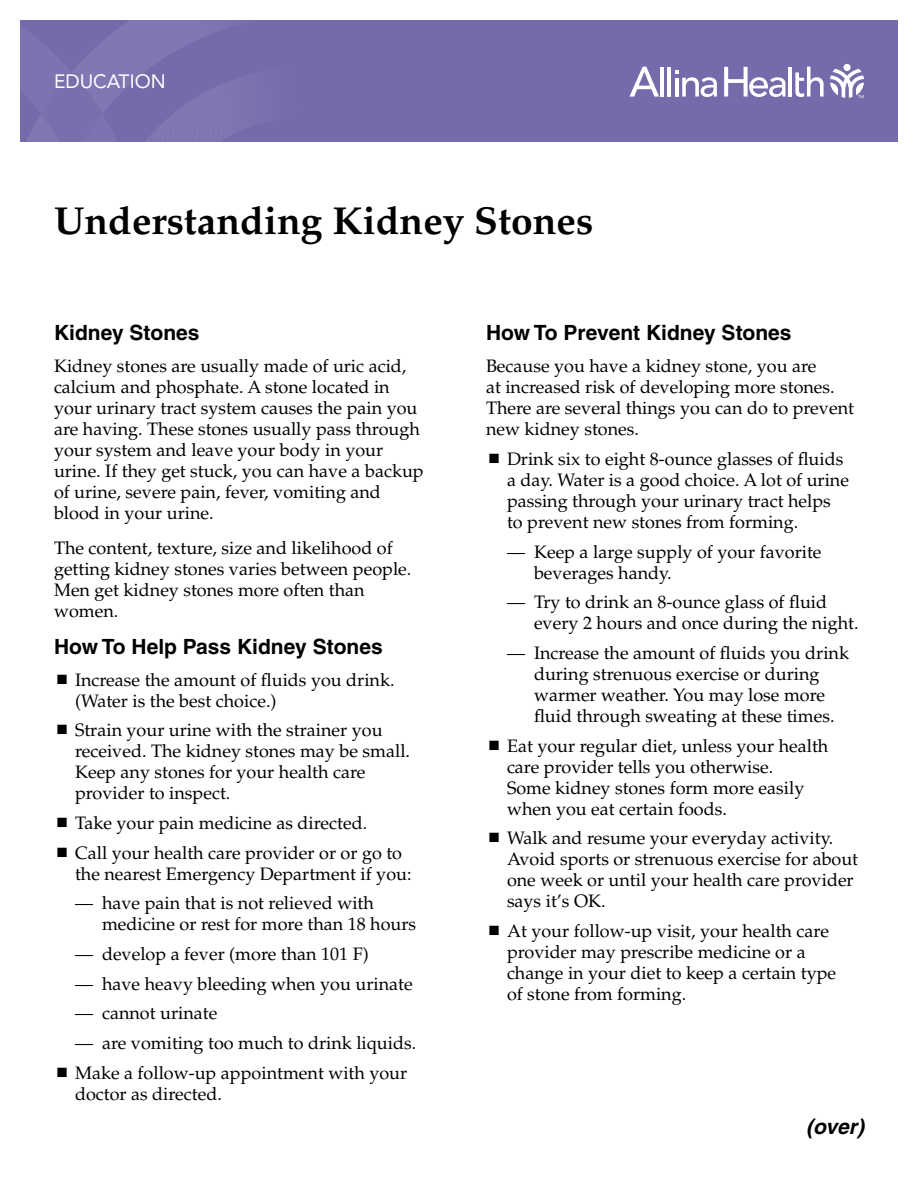
<style>
.page{position:relative;width:918px;height:1188px;background:#fff}
.page>*{position:absolute;margin:0;border:0;box-sizing:border-box;transform-origin:0 0}
.t1{font:700 39px "Palatino";color:#000}
.t2{font:700 21px "Helvetica";color:#000}
.t3{font:italic 700 21px "Helvetica";color:#000}
.t4{font:19.2px "Avenir LT Std";color:#fff}
.t5{font:18px/21px "Palatino";color:#000}
</style>
<div class="page">
<div style="left:20px;top:20px;width:878px;height:122px;background:#766aab"></div>
<svg style="left:27px;top:20px;width:218px;height:122px"></svg>
<svg style="left:830px;top:69px;width:34px;height:29px"></svg>
<div style="left:844px;top:64px;width:7px;height:7px;background:#fff;border-radius:50%"></div>
<hr style="left:660px;top:67px;width:4px;height:30px;background:#fff">
<hr style="left:667px;top:67px;width:4px;height:30px;background:#fff">
<hr style="left:789px;top:67px;width:3px;height:30px;background:#fff">
<svg style="left:795px;top:67px;width:29px;height:30px"></svg>
<svg style="left:675px;top:71px;width:42px;height:26px"></svg>
<svg style="left:629px;top:67px;width:30px;height:30px"></svg>
<svg style="left:724px;top:67px;width:62px;height:30px"></svg>
<p class="t4" style="left:54px;top:70px;width:113px">EDUCATION</p>
<h1 class="t1" style="left:54px;top:198px;width:541px">Understanding Kidney Stones</h1>
<p class="t2" style="left:54px;top:320px;width:147px">Kidney Stones</p>
<p class="t5" style="left:54px;top:356px;width:371px">Kidney stones are usually made of uric acid, calcium and phosphate. A stone located in your urinary tract system causes the pain you are having. These stones usually pass through your system and leave your body in your urine. If they get stuck, you can have a backup of urine, severe pain, fever, vomiting and blood in your urine.</p>
<p class="t5" style="left:54px;top:537px;width:359px">The content, texture, size and likelihood of getting kidney stones varies between people.<br>Men get kidney stones more often than women.</p>
<p class="t2" style="left:54px;top:634px;width:330px">How To Help Pass Kidney Stones</p>
<p class="t5" style="left:75px;top:670px;width:321px">Increase the amount of fluids you drink. (Water is the best choice.)</p>
<p class="t5" style="left:75px;top:720px;width:337px">Strain your urine with the strainer you received. The kidney stones may be small.<br>Keep any stones for your health care provider to inspect.</p>
<p class="t5" style="left:75px;top:808px;width:329px;line-height:29.7px">Take your pain medicine as directed.<br>Call your health care provider or or go to</p>
<p class="t5" style="left:75px;top:863px;width:338px">the nearest Emergency Department if you:</p>
<p class="t5" style="left:102px;top:893px;width:316px;text-indent:-27px">— have pain that is not relieved with medicine or rest for more than 18 hours</p>
<p class="t5" style="left:75px;top:944px;width:295px">— develop a fever (more than 101 F)</p>
<p class="t5" style="left:75px;top:973px;width:339px">— have heavy bleeding when you urinate</p>
<p class="t5" style="left:75px;top:1003px;width:144px">— cannot urinate</p>
<p class="t5" style="left:75px;top:1028px;width:343px;line-height:29.7px">— are vomiting too much to drink liquids.<br>Make a follow-up appointment with your</p>
<p class="t5" style="left:75px;top:1083px;width:148px">doctor as directed.</p>
<p class="t2" style="left:486px;top:320px;width:307px">How To Prevent Kidney Stones</p>
<p class="t5" style="left:486px;top:356px;width:370px">Because you have a kidney stone, you are<br>at increased risk of developing more stones.<br>There are several things you can do to prevent new kidney stones.</p>
<p class="t5" style="left:507px;top:449px;width:344px">Drink six to eight 8-ounce glasses of fluids a day. Water is a good choice. A lot of urine passing through your urinary tract helps to prevent new stones from forming.</p>
<p class="t5" style="left:534px;top:541px;width:289px;text-indent:-27px">— Keep a large supply of your favorite beverages handy.</p>
<p class="t5" style="left:534px;top:592px;width:326px;text-indent:-27px">— Try to drink an 8-ounce glass of fluid every 2 hours and once during the night.</p>
<p class="t5" style="left:534px;top:643px;width:317px;text-indent:-27px">— Increase the amount of fluids you drink during strenuous exercise or during warmer weather. You may lose more fluid through sweating at these times.</p>
<p class="t5" style="left:507px;top:735px;width:323px">Eat your regular diet, unless your health care provider tells you otherwise.<br>Some kidney stones form more easily when you eat certain foods.</p>
<p class="t5" style="left:507px;top:828px;width:353px">Walk and resume your everyday activity.<br>Avoid sports or strenuous exercise for about one week or until your health care provider says it’s OK.</p>
<p class="t5" style="left:507px;top:921px;width:331px">At your follow-up visit, your health care provider may prescribe medicine or a change in your diet to keep a certain type of stone from forming.</p>
<p class="t3" style="left:806px;top:1114px;width:59px">(over)</p>
</div>
